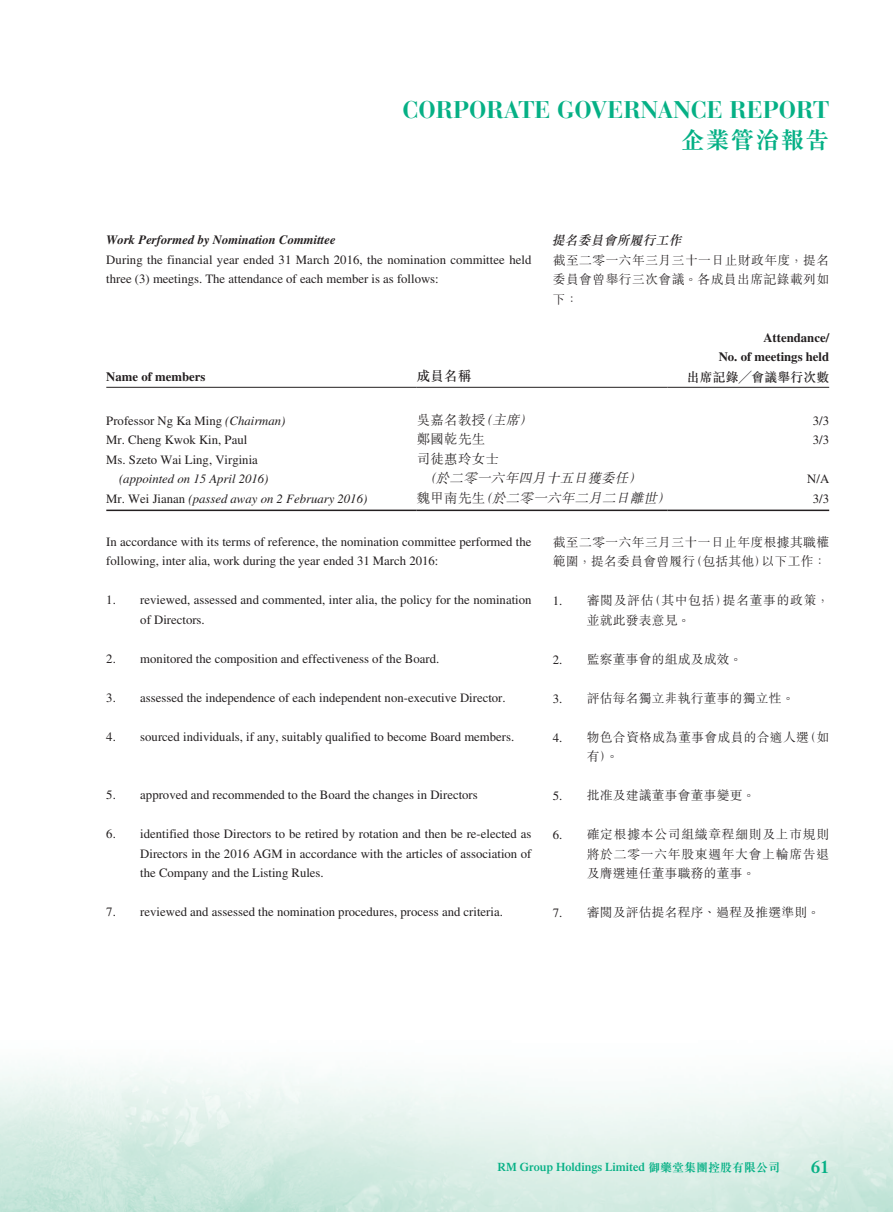
<style>
.page{position:relative;width:893px;height:1212px;background:#fff}
.page>*{position:absolute;margin:0;border:0;box-sizing:border-box;transform-origin:0 0}
.t1{font:700 24px "Bauer Bodoni Std";color:#05b085}
.t2{font:700 24px "M Sung HK";letter-spacing:.035em;color:#05b085}
.t3{font:600 18px "Times LT Std";color:#05b085}
.t4{font:italic 300 13.5px "M Sung HK";color:#231f20}
.t5{font:300 13.5px "M Sung HK";letter-spacing:.02em;color:#231f20}
.t6{font:500 13.5px "M Sung HK";color:#231f20}
._00_txt_E{font:12.75px/19.5px "Times LT Std";color:#231f20}
._000_txt_C{font:300 12.75px/19.5px "M Sung HK";letter-spacing:.035em;color:#231f20;text-align:justify}
._50_Table_txt{font:12.75px "Times LT Std";color:#231f20}
._50_Table_txt-2{font:italic 12.75px "Times LT Std";color:#231f20}
._50_Table_txt-3{font:700 12.75px "Times LT Std";color:#231f20}
._00_txt_E-2{font:italic 700 12.75px "Times LT Std";color:#231f20}
._000_txt_C-2{font:300 12.75px/19.5px "M Sung HK";letter-spacing:.055em;color:#231f20}
._50_Table_txt-4{font:500 12.75px "M Sung HK";letter-spacing:.02em;color:#231f20}
._003_H3_C{font:italic 500 12.75px "M Sung HK";color:#231f20}
.t7{font:600 12px "Times LT Std";color:#05b085}
.s1{font-style:italic}
.s2{font-style:normal}
.s3{font-family:"Times LT Std";font-weight:400}
.s4{font-family:"M Sung HK";font-weight:700}
</style>
<div class="page">
<hr style="left:106px;top:387px;width:311px;height:1px;background:#231f20">
<hr style="left:417px;top:387px;width:251px;height:1px;background:#231f20">
<hr style="left:668px;top:387px;width:161px;height:1px;background:#231f20">
<hr style="left:106px;top:510px;width:311px;height:1px;background:#231f20">
<hr style="left:417px;top:510px;width:251px;height:1px;background:#231f20">
<hr style="left:668px;top:510px;width:161px;height:1px;background:#231f20">
<h1 class="t1" style="left:402px;top:95px;width:428px">CORPORATE GOVERNANCE REPORT</h1>
<h1 class="t2" style="left:681px;top:128px;width:150px">企業管治報告</h1>
<p class="_00_txt_E-2" style="left:106px;top:233px;width:231px">Work Performed by Nomination Committee</p>
<p class="_00_txt_E" style="left:106px;top:250px;width:427px">During the financial year ended 31 March 2016, the nomination committee held three (3) meetings. The attendance of each member is as follows:</p>
<p class="_003_H3_C" style="left:552px;top:232px;width:135px">提名委員會所履行工作</p>
<p class="_000_txt_C" style="left:553px;top:250px;width:278px">截至二零一六年三月三十一日止財政年度，提名委員會曾舉行三次會議。各成員出席記錄載列如下：</p>
<p class="_50_Table_txt-3" style="left:763px;top:330px;width:67px">Attendance/</p>
<p class="_50_Table_txt-3" style="left:719px;top:350px;width:112px">No. of meetings held</p>
<p class="_50_Table_txt-3" style="left:106px;top:369px;width:101px">Name of members</p>
<p class="t6" style="left:417px;top:367px;width:56px">成員名稱</p>
<p class="_50_Table_txt-4" style="left:687px;top:368px;width:144px">出席記錄╱會議舉行次數</p>
<p class="_50_Table_txt" style="left:106px;top:413px;width:181px">Professor Ng Ka Ming <span class="s1">(Chairman)</span></p>
<p class="t5" style="left:417px;top:410px;width:121px">吳嘉名教授<span class="s1">（主席）</span></p>
<p class="_50_Table_txt" style="left:813px;top:413px;width:18px">3/3</p>
<p class="_50_Table_txt" style="left:106px;top:433px;width:142px">Mr. Cheng Kwok Kin, Paul</p>
<p class="t5" style="left:417px;top:430px;width:70px">鄭國乾先生</p>
<p class="_50_Table_txt" style="left:813px;top:433px;width:18px">3/3</p>
<p class="_50_Table_txt" style="left:106px;top:452px;width:153px">Ms. Szeto Wai Ling, Virginia</p>
<p class="_50_Table_txt-2" style="left:119px;top:472px;width:151px">(appointed on 15 April 2016)</p>
<p class="t5" style="left:417px;top:449px;width:84px">司徒惠玲女士</p>
<p class="t4" style="left:422px;top:469px;width:225px">（於二零一六年四月十五日獲委任）</p>
<p class="_50_Table_txt" style="left:807px;top:472px;width:23px">N/A</p>
<p class="_50_Table_txt-2" style="left:106px;top:491px;width:262px"><span class="s2">Mr. Wei Jianan</span> (passed away on 2 February 2016)</p>
<p class="t4" style="left:417px;top:488px;width:259px"><span class="s2">魏甲南先生</span>（於二零一六年二月二日離世）</p>
<p class="_50_Table_txt" style="left:813px;top:491px;width:18px">3/3</p>
<p class="_00_txt_E" style="left:106px;top:532px;width:427px">In accordance with its terms of reference, the nomination committee performed the following, inter alia, work during the year ended 31 March 2016:</p>
<p class="_00_txt_E" style="left:140px;top:590px;width:393px;text-indent:-34px">1. reviewed, assessed and commented, inter alia, the policy for the nomination of Directors.</p>
<p class="_00_txt_E" style="left:106px;top:649px;width:334px">2. monitored the composition and effectiveness of the Board.</p>
<p class="_00_txt_E" style="left:106px;top:688px;width:401px">3. assessed the independence of each independent non-executive Director.</p>
<p class="_00_txt_E" style="left:106px;top:727px;width:409px">4. sourced individuals, if any, suitably qualified to become Board members.</p>
<p class="_000_txt_C" style="left:553px;top:532px;width:278px">截至二零一六年三月三十一日止年度根據其職權範圍，提名委員會曾履行（包括其他）以下工作：</p>
<p class="_000_txt_C-2" style="left:587px;top:590px;width:244px;text-indent:-34px"><span class="s3">1.</span> 審閱及評估（其中包括）提名董事的政策，並就此發表意見。</p>
<p class="_000_txt_C" style="left:553px;top:649px;width:191px"><span class="s3">2.</span> 監察董事會的組成及成效。</p>
<p class="_000_txt_C" style="left:553px;top:688px;width:243px"><span class="s3">3.</span> 評估每名獨立非執行董事的獨立性。</p>
<p class="_000_txt_C" style="left:587px;top:727px;width:244px;text-indent:-34px"><span class="s3">4.</span> 物色合資格成為董事會成員的合適人選（如有）。</p>
<p class="_000_txt_C" style="left:553px;top:785px;width:204px"><span class="s3">5.</span> 批准及建議董事會董事變更。</p>
<p class="_000_txt_C" style="left:587px;top:824px;width:244px;text-indent:-34px"><span class="s3">6.</span> 確定根據本公司組織章程細則及上市規則將於二零一六年股東週年大會上輪席告退及膺選連任董事職務的董事。</p>
<p class="_000_txt_C" style="left:553px;top:902px;width:269px"><span class="s3">7.</span> 審閱及評估提名程序、過程及推選準則。</p>
<p class="_00_txt_E" style="left:106px;top:785px;width:373px">5. approved and recommended to the Board the changes in Directors</p>
<p class="_00_txt_E" style="left:140px;top:824px;width:393px;text-align:justify;text-indent:-34px">6. identified those Directors to be retired by rotation and then be re-elected as Directors in the 2016 AGM in accordance with the articles of association of the Company and the Listing Rules.</p>
<p class="_00_txt_E" style="left:106px;top:902px;width:398px">7. reviewed and assessed the nomination procedures, process and criteria.</p>
<p class="t7" style="left:498px;top:1160px;width:284px">RM Group Holdings Limited <span class="s4">御藥堂集團控股有限公司</span></p>
<h2 class="t3" style="left:811px;top:1156px;width:19px">61</h2>
</div>
